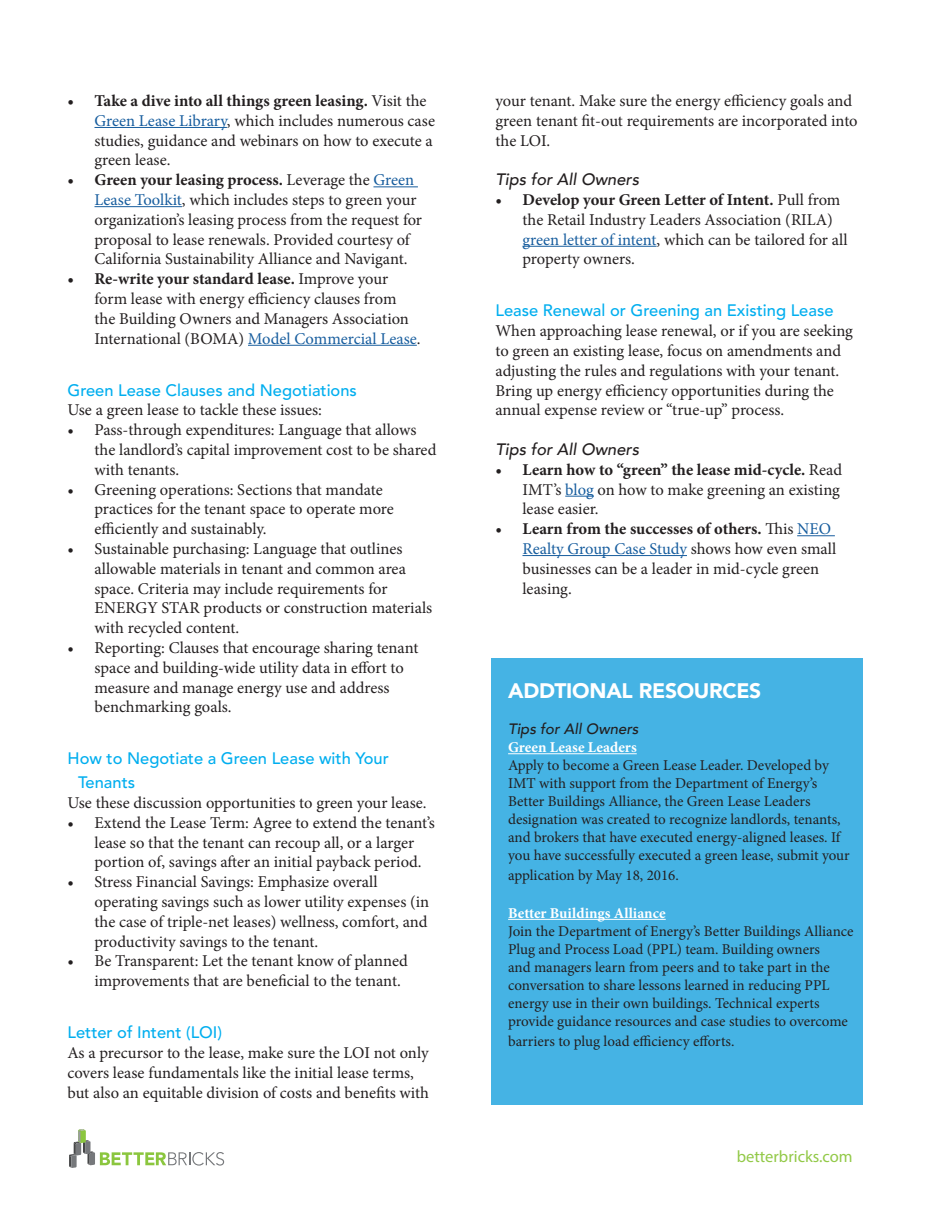
<style>
.page{position:relative;width:945px;height:1215px;background:#fff}
.page>*{position:absolute;margin:0;border:0;box-sizing:border-box;transform-origin:0 0}
.t1{font:900 21px "Avenir LT";letter-spacing:-.015em;color:#fff}
.t2{font:16.5px/19.8px "Minion Pro";color:#231f20}
.Pull_Quote{font:500 16.5px/24px "Avenir LT Std";color:#00aeef}
.t3{font:italic 500 16.5px "Avenir LT";color:#231f20}
.t4{font:16.5px "Myriad Pro";color:#92c947}
.t5{font:15px/18px "Minion Pro";color:#231f20}
.t6{font:700 15px "Minion Pro";color:#fff}
.t7{font:italic 500 15px "Avenir LT";color:#231f20}
.s1{font-weight:700}
.s2{color:#175d9e}
</style>
<div class="page">
<svg style="left:69px;top:1129px;width:155px;height:39px"></svg>
<div style="left:491px;top:658px;width:371px;height:446px;background:#45b3e4"></div>
<hr style="left:508px;top:753px;width:129px;height:1px;background:#fff">
<hr style="left:508px;top:919px;width:158px;height:1px;background:#fff">
<hr style="left:94px;top:127px;width:133px;height:1px;background:#175d9e">
<hr style="left:373px;top:186px;width:45px;height:1px;background:#175d9e">
<hr style="left:94px;top:206px;width:88px;height:1px;background:#175d9e">
<hr style="left:248px;top:345px;width:169px;height:1px;background:#175d9e">
<hr style="left:522px;top:246px;width:135px;height:1px;background:#175d9e">
<svg style="left:565px;top:496px;width:29px;height:1px"></svg>
<hr style="left:797px;top:535px;width:38px;height:1px;background:#175d9e">
<hr style="left:522px;top:555px;width:165px;height:1px;background:#175d9e">
<p class="t2" style="left:94px;top:91px;width:342px;text-indent:-27px"><span class="s1">• Take a dive into all things green leasing.</span> Visit the <span class="s2">Green Lease Library</span>, which includes numerous case studies, guidance and webinars on how to execute a green lease.</p>
<p class="t2" style="left:94px;top:170px;width:329px;text-indent:-27px"><span class="s1">• Green your leasing process.</span> Leverage the <span class="s2">Green Lease Toolkit</span>, which includes steps to green your organization’s leasing process from the request for proposal to lease renewals. Provided courtesy of California Sustainability Alliance and Navigant.</p>
<p class="t2" style="left:94px;top:269px;width:328px;text-indent:-27px"><span class="s1">• Re-write your standard lease.</span> Improve your form lease with energy efficiency clauses from the Building Owners and Managers Association International (BOMA) <span class="s2">Model Commercial Lease</span>.</p>
<p class="Pull_Quote" style="left:68px;top:378px;width:291px">Green Lease Clauses and Negotiations</p>
<p class="t2" style="left:68px;top:400px;width:256px">Use a green lease to tackle these issues:</p>
<p class="t2" style="left:94px;top:420px;width:343px;text-indent:-27px">• Pass-through expenditures: Language that allows the landlord’s capital improvement cost to be shared with tenants.</p>
<p class="t2" style="left:94px;top:479px;width:301px;text-indent:-27px">• Greening operations: Sections that mandate practices for the tenant space to operate more efficiently and sustainably.</p>
<p class="t2" style="left:94px;top:539px;width:339px;text-indent:-27px">• Sustainable purchasing: Language that outlines allowable materials in tenant and common area space. Criteria may include requirements for ENERGY STAR products or construction materials with recycled content.</p>
<p class="t2" style="left:94px;top:638px;width:325px;text-indent:-27px">• Reporting: Clauses that encourage sharing tenant space and building-wide utility data in effort to measure and manage energy use and address benchmarking goals.</p>
<p class="Pull_Quote" style="left:78px;top:747px;width:312px;text-indent:-10px">How to Negotiate a Green Lease with Your<br>Tenants</p>
<p class="t2" style="left:68px;top:793px;width:361px">Use these discussion opportunities to green your lease.</p>
<p class="t2" style="left:94px;top:813px;width:342px;text-indent:-27px">• Extend the Lease Term: Agree to extend the tenant’s lease so that the tenant can recoup all, or a larger portion of, savings after an initial payback period.</p>
<p class="t2" style="left:94px;top:872px;width:336px;text-indent:-27px">• Stress Financial Savings: Emphasize overall operating savings such as lower utility expenses (in the case of triple-net leases) wellness, comfort, and productivity savings to the tenant.</p>
<p class="t2" style="left:94px;top:951px;width:315px;text-indent:-27px">• Be Transparent: Let the tenant know of planned improvements that are beneficial to the tenant.</p>
<p class="Pull_Quote" style="left:68px;top:1021px;width:156px">Letter of Intent (LOI)</p>
<p class="t2" style="left:68px;top:1043px;width:363px">As a precursor to the lease, make sure the LOI not only covers lease fundamentals like the initial lease terms, but also an equitable division of costs and benefits with</p>
<p class="t2" style="left:495px;top:91px;width:364px">your tenant. Make sure the energy efficiency goals and green tenant fit-out requirements are incorporated into the LOI.</p>
<p class="t3" style="left:495px;top:170px;width:145px">Tips for All Owners</p>
<p class="t2" style="left:522px;top:190px;width:327px;text-indent:-27px"><span class="s1">• Develop your Green Letter of Intent.</span> Pull from the Retail Industry Leaders Association (RILA) <span class="s2">green letter of intent</span>, which can be tailored for all property owners.</p>
<p class="Pull_Quote" style="left:495px;top:299px;width:340px">Lease Renewal or Greening an Existing Lease</p>
<p class="t2" style="left:495px;top:321px;width:359px">When approaching lease renewal, or if you are seeking to green an existing lease, focus on amendments and adjusting the rules and regulations with your tenant.<br>Bring up energy efficiency opportunities during the annual expense review or “true-up” process.</p>
<p class="t3" style="left:495px;top:440px;width:145px">Tips for All Owners</p>
<p class="t2" style="left:522px;top:460px;width:321px;text-indent:-27px"><span class="s1">• Learn how to “green” the lease mid-cycle.</span> Read<br>IMT’s <span class="s2">blog</span> on how to make greening an existing lease easier.</p>
<p class="t2" style="left:522px;top:519px;width:315px;text-indent:-27px"><span class="s1">• Learn from the successes of others.</span> This <span class="s2">NEO Realty Group Case Study</span> shows how even small businesses can be a leader in mid-cycle green leasing.</p>
<p class="t1" style="left:508px;top:678px;width:255px">ADDTIONAL RESOURCES</p>
<p class="t7" style="left:508px;top:720px;width:132px">Tips for All Owners</p>
<p class="t6" style="left:508px;top:737px;width:130px">Green Lease Leaders</p>
<p class="t5" style="left:508px;top:757px;width:343px">Apply to become a Green Lease Leader. Developed by IMT with support from the Department of Energy’s Better Buildings Alliance, the Green Lease Leaders designation was created to recognize landlords, tenants, and brokers that have executed energy-aligned leases. If you have successfully executed a green lease, submit your</p>
<p class="t5" style="left:508px;top:866px;width:172px">application by May 18, 2016.</p>
<p class="t6" style="left:508px;top:902px;width:159px">Better Buildings Alliance</p>
<p class="t5" style="left:508px;top:922px;width:347px">Join the Department of Energy’s Better Buildings Alliance Plug and Process Load (PPL) team. Building owners<br>and managers learn from peers and to take part in the conversation to share lessons learned in reducing PPL energy use in their own buildings. Technical experts provide guidance resources and case studies to overcome</p>
<p class="t5" style="left:508px;top:1032px;width:228px">barriers to plug load efficiency efforts.</p>
<p class="t4" style="left:737px;top:1147px;width:117px">betterbricks.com</p>
</div>
